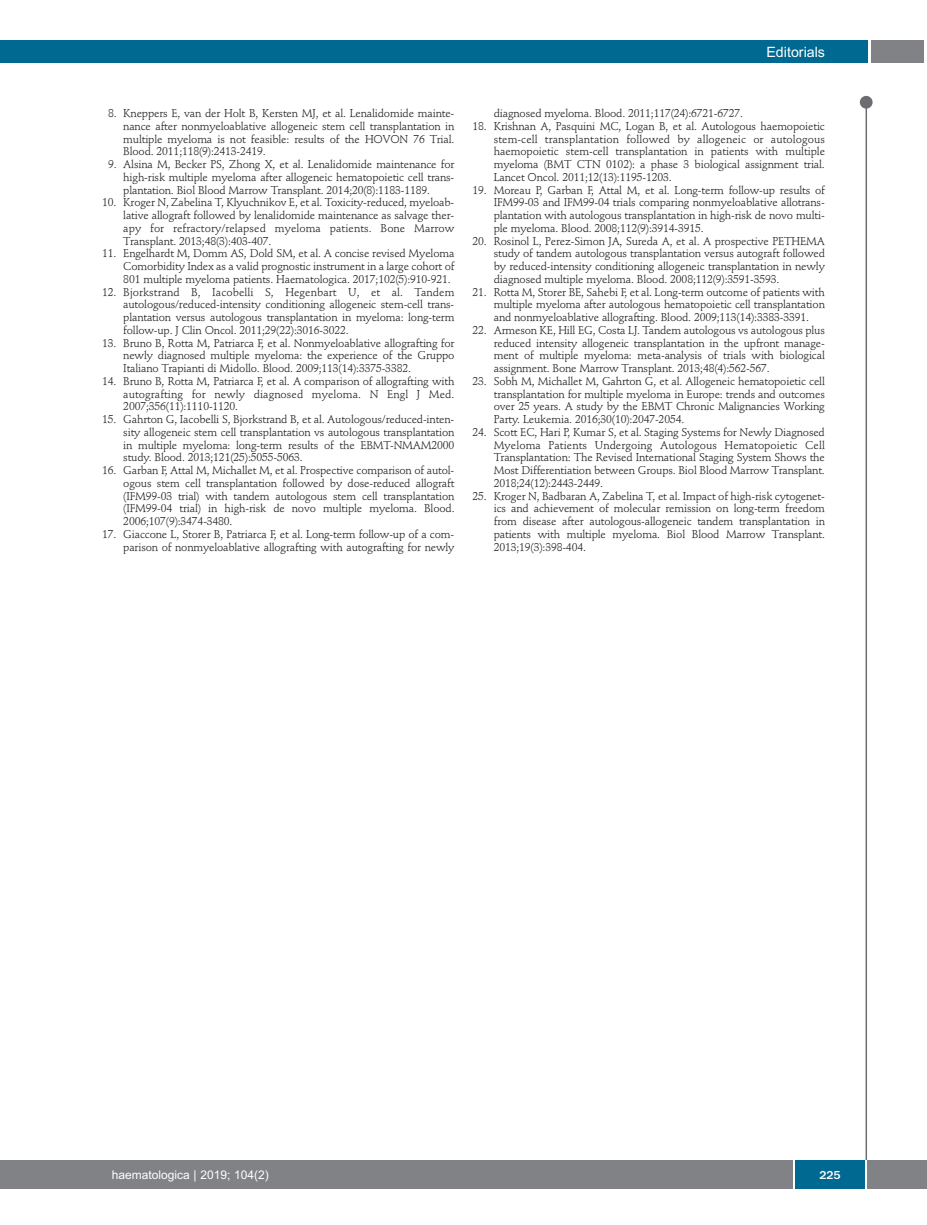
<style>
.page{position:relative;width:927px;height:1225px;background:#fff}
.page>*{position:absolute;margin:0;border:0;box-sizing:border-box;transform-origin:0 0}
.t1{font:14.25px "Arial";color:#fff}
.t2{font:12px "Arial";color:#fff}
.t3{font:500 12px "Franklin Gothic";color:#fff}
.t4{font:11.25px/12.8px "Stempel Schneidler";letter-spacing:-.015em;color:#231f20;text-align:justify}
</style>
<div class="page">
<div style="left:871px;top:40px;width:52px;height:22px;background:#808285"></div>
<div style="left:18px;top:40px;width:849px;height:22px;background:#006991"></div>
<div style="left:17px;top:1160px;width:910px;height:28px;background:#808285"></div>
<div style="left:795px;top:1160px;width:70px;height:28px;background:#006991"></div>
<hr style="left:793px;top:1160px;width:2px;height:28px;background:#fff">
<hr style="left:865px;top:1160px;width:2px;height:28px;background:#fff">
<div style="left:860px;top:96px;width:13px;height:13px;background:#6c6d70;border-radius:50%"></div>
<hr style="left:865px;top:100px;width:2px;height:1060px;background:#6c6d70">
<div style="left:0;top:40px;width:19px;height:22px;background:#006991"></div>
<div style="left:0;top:1160px;width:18px;height:28px;background:#808285"></div>
<p class="t1" style="left:766px;top:44px;width:60px">Editorials</p>
<p class="t4" style="left:123px;top:108px;width:333px;text-indent:-15px">8. Kneppers E, van der Holt B, Kersten MJ, et al. Lenalidomide mainte&shy;nance after nonmyeloablative allogeneic stem cell transplantation in multiple myeloma is not feasible: results of the HOVON 76 Trial.<br>Blood. 2011;118(9):2413-2419.</p>
<p class="t4" style="left:123px;top:159px;width:333px;text-indent:-15px">9. Alsina M, Becker PS, Zhong X, et al. Lenalidomide maintenance for high-risk multiple myeloma after allogeneic hematopoietic cell trans&shy;plantation. Biol Blood Marrow Transplant. 2014;20(8):1183-1189.</p>
<p class="t4" style="left:123px;top:197px;width:333px;text-indent:-21px">10. Kroger N, Zabelina T, Klyuchnikov E, et al. Toxicity-reduced, myeloab&shy;lative allograft followed by lenalidomide maintenance as salvage ther&shy;apy for refractory/relapsed myeloma patients. Bone Marrow Transplant. 2013;48(3):403-407.</p>
<p class="t4" style="left:123px;top:248px;width:333px;text-indent:-21px">11. Engelhardt M, Domm AS, Dold SM, et al. A concise revised Myeloma Comorbidity Index as a valid prognostic instrument in a large cohort of 801 multiple myeloma patients. Haematologica. 2017;102(5):910-921.</p>
<p class="t4" style="left:123px;top:286px;width:333px;text-indent:-21px">12. Bjorkstrand B, Iacobelli S, Hegenbart U, et al. Tandem autologous/reduced-intensity conditioning allogeneic stem-cell trans&shy;plantation versus autologous transplantation in myeloma: long-term follow-up. J Clin Oncol. 2011;29(22):3016-3022.</p>
<p class="t4" style="left:123px;top:337px;width:333px;text-indent:-21px">13. Bruno B, Rotta M, Patriarca F, et al. Nonmyeloablative allografting for newly diagnosed multiple myeloma: the experience of the Gruppo Italiano Trapianti di Midollo. Blood. 2009;113(14):3375-3382.</p>
<p class="t4" style="left:123px;top:376px;width:333px;text-indent:-21px">14. Bruno B, Rotta M, Patriarca F, et al. A comparison of allografting with autografting for newly diagnosed myeloma. N Engl J Med.<br>2007;356(11):1110-1120.</p>
<p class="t4" style="left:123px;top:414px;width:333px;text-indent:-21px">15. Gahrton G, Iacobelli S, Bjorkstrand B, et al. Autologous/reduced-inten&shy;sity allogeneic stem cell transplantation vs autologous transplantation in multiple myeloma: long-term results of the EBMT-NMAM2000 study. Blood. 2013;121(25):5055-5063.</p>
<p class="t4" style="left:123px;top:465px;width:333px;text-indent:-21px">16. Garban F, Attal M, Michallet M, et al. Prospective comparison of autol&shy;ogous stem cell transplantation followed by dose-reduced allograft (IFM99-03 trial) with tandem autologous stem cell transplantation (IFM99-04 trial) in high-risk de novo multiple myeloma. Blood.<br>2006;107(9):3474-3480.</p>
<p class="t4" style="left:102px;top:529px;width:354px;text-align:right">17. Giaccone L, Storer B, Patriarca F, et al. Long-term follow-up of a com&shy;parison of nonmyeloablative allografting with autografting for newly</p>
<p class="t4" style="left:494px;top:108px;width:251px">diagnosed myeloma. Blood. 2011;117(24):6721-6727.</p>
<p class="t4" style="left:494px;top:121px;width:333px;text-indent:-21px">18. Krishnan A, Pasquini MC, Logan B, et al. Autologous haemopoietic stem-cell transplantation followed by allogeneic or autologous haemopoietic stem-cell transplantation in patients with multiple myeloma (BMT CTN 0102): a phase 3 biological assignment trial.<br>Lancet Oncol. 2011;12(13):1195-1203.</p>
<p class="t4" style="left:494px;top:184px;width:333px;text-indent:-21px">19. Moreau P, Garban F, Attal M, et al. Long-term follow-up results of IFM99-03 and IFM99-04 trials comparing nonmyeloablative allotrans&shy;plantation with autologous transplantation in high-risk de novo multi&shy;ple myeloma. Blood. 2008;112(9):3914-3915.</p>
<p class="t4" style="left:494px;top:235px;width:333px;text-indent:-21px">20. Rosinol L, Perez-Simon JA, Sureda A, et al. A prospective PETHEMA study of tandem autologous transplantation versus autograft followed by reduced-intensity conditioning allogeneic transplantation in newly diagnosed multiple myeloma. Blood. 2008;112(9):3591-3593.</p>
<p class="t4" style="left:494px;top:286px;width:333px;text-indent:-21px">21. Rotta M, Storer BE, Sahebi F, et al. Long-term outcome of patients with multiple myeloma after autologous hematopoietic cell transplantation and nonmyeloablative allografting. Blood. 2009;113(14):3383-3391.</p>
<p class="t4" style="left:494px;top:325px;width:333px;text-indent:-21px">22. Armeson KE, Hill EG, Costa LJ. Tandem autologous vs autologous plus reduced intensity allogeneic transplantation in the upfront manage&shy;ment of multiple myeloma: meta-analysis of trials with biological assignment. Bone Marrow Transplant. 2013;48(4):562-567.</p>
<p class="t4" style="left:494px;top:376px;width:333px;text-indent:-21px">23. Sobh M, Michallet M, Gahrton G, et al. Allogeneic hematopoietic cell transplantation for multiple myeloma in Europe: trends and outcomes over 25 years. A study by the EBMT Chronic Malignancies Working Party. Leukemia. 2016;30(10):2047-2054.</p>
<p class="t4" style="left:494px;top:426px;width:333px;text-indent:-21px">24. Scott EC, Hari P, Kumar S, et al. Staging Systems for Newly Diagnosed Myeloma Patients Undergoing Autologous Hematopoietic Cell Transplantation: The Revised International Staging System Shows the Most Differentiation between Groups. Biol Blood Marrow Transplant.<br>2018;24(12):2443-2449.</p>
<p class="t4" style="left:494px;top:490px;width:333px;text-indent:-21px">25. Kroger N, Badbaran A, Zabelina T, et al. Impact of high-risk cytogenet&shy;ics and achievement of molecular remission on long-term freedom from disease after autologous-allogeneic tandem transplantation in patients with multiple myeloma. Biol Blood Marrow Transplant.<br>2013;19(3):398-404.</p>
<p class="t2" style="left:112px;top:1167px;width:158px">haematologica | 2019; 104(2)</p>
<p class="t3" style="left:819px;top:1167px;width:23px">225</p>
</div>
